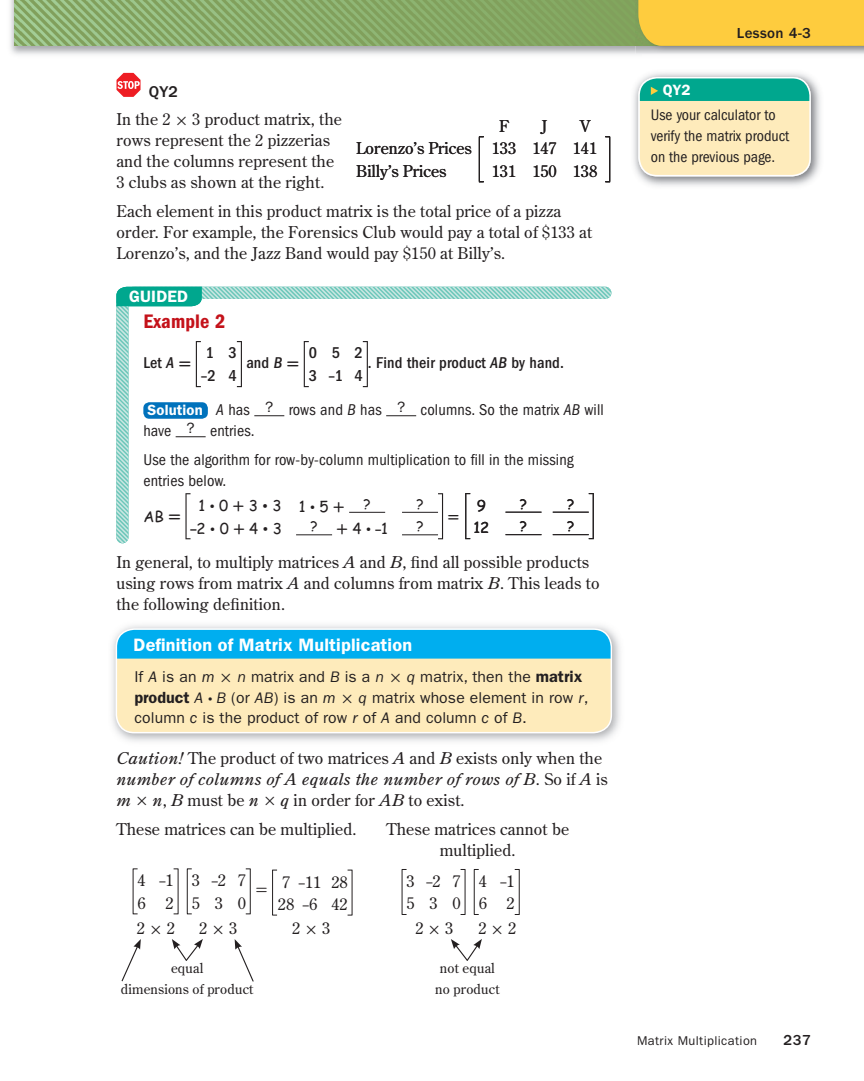
<style>
.page{position:relative;width:864px;height:1081px;background:#fff}
.page>*{position:absolute;margin:0;border:0;box-sizing:border-box;transform-origin:0 0}
.t1{font:20.25px "ITC Franklin Gothic Std Dm Cd";letter-spacing:.01em;color:#c4121a}
.t2{font:600 18px "ITC Franklin Gothic Std";letter-spacing:.01em;color:#fff}
.t3{font:600 16.5px "ITC Franklin Gothic Std";letter-spacing:.01em;color:#fff}
.t4{font:16.2px/21px "Century Old Style Std";letter-spacing:.01em;color:#231f20}
.t5{font:condensed 16.2px/21px "ITC Franklin Gothic Std";letter-spacing:.01em;color:#231f20}
.t6{font:500 condensed 16.2px/22.5px "ITC Franklin Gothic Std";letter-spacing:.01em;color:#231f20;text-align:center}
.t7{font:15.75px/21px "ITC Franklin Gothic Std";letter-spacing:.01em;color:#231f20}
.t8{font:condensed 15.75px/21px "ITC Franklin Gothic Std";color:#231f20}
.t9{font:15px "Comic Sans MS";color:#231f20}
.t10{font:500 15px "ITC Franklin Gothic Std";letter-spacing:.025em;color:#231f20}
.t11{font:700 15px "Uni Math";color:#231f20}
.t12{font:600 15px "ITC Franklin Gothic Std";color:#fff}
.t13{font:13.8px "Comic Sans MS";color:#231f20}
.t14{font:13.5px/21px "Century Old Style Std";letter-spacing:.01em;color:#231f20;text-align:center}
.t15{font:12.75px "ITC Franklin Gothic Std";letter-spacing:.03em;color:#231f20}
.s1{font-family:"ITC Franklin Gothic Std";font-weight:500}
.s2{font-family:"Uni Math"}
.s3{font-style:italic}
.s4{font-family:"Uni Math";font-weight:700;font-stretch:normal}
.s5{font-weight:600;font-stretch:normal;font-size:14.85px;color:#fff}
.s6{font-family:"Uni Math";font-weight:700;font-size:16.2px}
.s7{font-family:"Uni Math";font-weight:600}
.s8{font-family:"Uni Math";font-weight:700}
.s9{font-family:"Uni Math";font-weight:600;font-size:16.2px}
.s10{font-size:13.8px}
.s11{font-family:"Comic Sans MS";font-weight:400;font-size:13.8px}
.s12{font-family:"Comic Sans MS";font-weight:400}
.s13{font-weight:600}
.s14{font-family:"Uni Math";font-size:16.2px}
.s15{font-weight:600;font-size:16.2px}
</style>
<div class="page">
<img style="left:10px;top:0;width:632px;height:55px">
<img style="left:14px;top:0;width:621px;height:46px">
<svg style="left:117px;top:73px;width:24px;height:24px"></svg>
<div style="left:116px;top:629px;width:495px;height:103px;background:#feebbb;border-radius:18px"></div>
<div style="left:116px;top:629px;width:495px;height:29px;background:#00aeef"></div>
<div style="left:116px;top:628px;width:496px;height:105px;border:2px solid #fff;border-radius:18px"></div>
<svg style="left:133px;top:868px;width:5px;height:46px"></svg>
<svg style="left:174px;top:868px;width:5px;height:46px"></svg>
<svg style="left:187px;top:868px;width:5px;height:46px"></svg>
<svg style="left:246px;top:868px;width:5px;height:46px"></svg>
<svg style="left:272px;top:869px;width:5px;height:46px"></svg>
<svg style="left:348px;top:869px;width:5px;height:46px"></svg>
<svg style="left:402px;top:869px;width:5px;height:46px"></svg>
<svg style="left:461px;top:869px;width:5px;height:46px"></svg>
<svg style="left:474px;top:869px;width:5px;height:46px"></svg>
<svg style="left:515px;top:869px;width:5px;height:46px"></svg>
<img style="left:633px;top:72px;width:188px;height:114px">
<svg style="left:638px;top:77px;width:173px;height:99px;background:#c6dbb1"></svg>
<div style="left:638px;top:77px;width:173px;height:99px;border:2px solid #fff;border-radius:18px"></div>
<svg style="left:479px;top:136px;width:5px;height:46px"></svg>
<svg style="left:605px;top:136px;width:5px;height:46px"></svg>
<svg style="left:116px;top:287px;width:495px;height:256px"></svg>
<div style="left:116px;top:287px;width:86px;height:19px;background:#00a78e"></div>
<svg style="left:465px;top:493px;width:5px;height:46px"></svg>
<svg style="left:589px;top:493px;width:5px;height:46px"></svg>
<hr style="left:506px;top:512px;width:36px;height:1px;background:#231f20">
<hr style="left:553px;top:512px;width:36px;height:1px;background:#231f20">
<hr style="left:506px;top:534px;width:36px;height:1px;background:#231f20">
<hr style="left:553px;top:534px;width:36px;height:1px;background:#231f20">
<svg style="left:172px;top:939px;width:31px;height:22px"></svg>
<svg style="left:121px;top:939px;width:20px;height:43px"></svg>
<svg style="left:235px;top:939px;width:19px;height:43px"></svg>
<svg style="left:451px;top:939px;width:31px;height:22px"></svg>
<div style="left:638px;top:0;width:226px;height:46px;background:#fecc3e"></div>
<p class="t4" style="left:116px;top:78px;width:227px;line-height:28.5px;text-indent:33px"><span class="s1">QY2<br></span>In the 2 <span class="s2">×</span> 3 product matrix, the</p>
<p class="t4" style="left:116px;top:131px;width:219px">rows represent the 2 pizzerias and the columns represent the<br>3 clubs as shown at the right.</p>
<p class="t4" style="left:116px;top:201px;width:477px">Each element in this product matrix is the total price of a pizza order. For example, the Forensics Club would pay a total of $133 at<br>Lorenzo’s, and the Jazz Band would pay $150 at Billy’s.</p>
<p class="t4" style="left:356px;top:116px;width:242px;line-height:22.5px;text-indent:223px">V<br>Lorenzo’s Prices 133 147 141<br>Billy’s Prices</p>
<p class="t4" style="left:499px;top:116px;width:11px">F</p>
<p class="t4" style="left:541px;top:116px;width:8px">J</p>
<p class="t4" style="left:492px;top:161px;width:107px">131 150 138</p>
<p class="t3" style="left:129px;top:291px;width:60px">GUIDED</p>
<p class="t1" style="left:144px;top:314px;width:83px">Example 2</p>
<p class="t6" style="left:143px;top:353px;width:50px">Let <span class="s3">A</span> <span class="s4">=</span></p>
<p class="t6" style="left:201px;top:343px;width:37px">1 3 –2 4</p>
<p class="t6" style="left:246px;top:353px;width:55px">and <span class="s3">B</span> <span class="s4">=</span></p>
<p class="t6" style="left:309px;top:343px;width:56px;text-align:left">052<br>3–14</p>
<p class="t6" style="left:368px;top:353px;width:198px">. Find their product <span class="s3">AB</span> by hand.</p>
<p class="t5" style="left:143px;top:400px;width:462px"><span class="s5">Solution</span> <span class="s3">A</span> has <sup>?</sup> rows and <span class="s3">B</span> has <sup>?</sup> columns. So the matrix <span class="s3">AB</span> will have <sup>?</sup> entries.</p>
<p class="t5" style="left:143px;top:450px;width:432px">Use the algorithm for row-by-column multiplication to fill in the missing entries below.</p>
<p class="t9" style="left:143px;top:510px;width:39px">AB <span class="s6">=</span></p>
<p class="t9" style="left:477px;top:499px;width:11px">9</p>
<p class="t13" style="left:520px;top:498px;width:9px">?</p>
<p class="t13" style="left:567px;top:498px;width:9px">?</p>
<p class="t9" style="left:474px;top:522px;width:17px">12</p>
<p class="t13" style="left:520px;top:520px;width:9px">?</p>
<p class="t13" style="left:567px;top:520px;width:9px">?</p>
<p class="t9" style="left:199px;top:499px;width:174px">1 <span class="s7">·</span> 0 <span class="s8">+</span> 3 <span class="s9">·</span> 31 <span class="s7">·</span> 5 <span class="s8">+</span><span class="s10">?</span></p>
<p class="t13" style="left:416px;top:498px;width:9px">?</p>
<p class="t9" style="left:191px;top:522px;width:93px"><span class="s6">–</span>2 <span class="s7">·</span> 0 <span class="s8">+</span> 4 <span class="s9">·</span> 3</p>
<p class="t11" style="left:310px;top:522px;width:79px"><span class="s11">?</span> + <span class="s12">4</span> <span class="s13">·</span> –<span class="s12">1</span></p>
<p class="t13" style="left:416px;top:521px;width:9px">?</p>
<p class="t11" style="left:447px;top:509px;width:13px">=</p>
<p class="t4" style="left:116px;top:552px;width:485px">In general, to multiply matrices <span class="s3">A</span> and <span class="s3">B</span>, find all possible products using rows from matrix <span class="s3">A</span> and columns from matrix <span class="s3">B</span>. This leads to the following definition.</p>
<p class="t2" style="left:134px;top:638px;width:280px">Definition of Matrix Multiplication</p>
<p class="t7" style="left:134px;top:668px;width:456px">If <span class="s3">A</span> is an <span class="s3">m</span> <span class="s14">×</span> <span class="s3">n</span> matrix and <span class="s3">B</span> is a <span class="s3">n</span> <span class="s14">×</span> <span class="s3">q</span> matrix, then the <span class="s15">matrix product</span> <span class="s3">A</span> <span class="s14">·</span> <span class="s3">B</span> (or <span class="s3">AB</span>) is an <span class="s3">m</span> <span class="s14">×</span> <span class="s3">q</span> matrix whose element in row <span class="s3">r</span>,</p>
<p class="t7" style="left:134px;top:708px;width:394px">column <span class="s3">c</span> is the product of row <span class="s3">r</span> of <span class="s3">A</span> and column <span class="s3">c</span> of <span class="s3">B</span>.</p>
<p class="t4" style="left:116px;top:749px;width:493px"><span class="s3">Caution!</span> The product of two matrices <span class="s3">A</span> and <span class="s3">B</span> exists only when the <span class="s3">number of columns of A equals the number of rows of B</span>. So if <span class="s3">A</span> is <span class="s3">m</span> <span class="s2">×</span> <span class="s3">n</span>, <span class="s3">B</span> must be <span class="s3">n</span> <span class="s2">×</span> <span class="s3">q</span> in order for <span class="s3">AB</span> to exist.</p>
<p class="t4" style="left:116px;top:819px;width:242px">These matrices can be multiplied.</p>
<p class="t4" style="left:386px;top:819px;width:184px;text-align:center">These matrices cannot be multiplied.</p>
<p class="t4" style="left:138px;top:870px;width:38px;line-height:22.5px">4 <span class="s2">–</span>1<br>6 2</p>
<p class="t4" style="left:192px;top:870px;width:56px;line-height:22.5px">3<span class="s2">–</span>27<br>530</p>
<p class="t4" style="left:255px;top:871px;width:94px;line-height:22.5px;text-align:right"><span class="s2">=</span> 7 <span class="s2">–</span>11 28<br>28 <span class="s2">–</span>6 42</p>
<p class="t4" style="left:407px;top:871px;width:56px;line-height:22.5px">3<span class="s2">–</span>27<br>530</p>
<p class="t4" style="left:479px;top:871px;width:38px;line-height:22.5px">4 <span class="s2">–</span>1<br>6 2</p>
<p class="t4" style="left:137px;top:918px;width:39px">2 <span class="s2">×</span> 2</p>
<p class="t4" style="left:199px;top:918px;width:39px">2 <span class="s2">×</span> 3</p>
<p class="t4" style="left:292px;top:918px;width:39px">2 <span class="s2">×</span> 3</p>
<p class="t4" style="left:415px;top:918px;width:39px">2 <span class="s2">×</span> 3</p>
<p class="t4" style="left:478px;top:918px;width:39px">2 <span class="s2">×</span> 2</p>
<p class="t14" style="left:121px;top:958px;width:134px">equal<br>dimensions of product</p>
<p class="t14" style="left:435px;top:958px;width:66px">not equal no product</p>
<p class="t10" style="left:737px;top:28px;width:76px">Lesson 4-3</p>
<p class="t12" style="left:663px;top:85px;width:29px">QY2</p>
<p class="t8" style="left:651px;top:106px;width:140px">Use your calculator to verify the matrix product on the previous page.</p>
<p class="t15" style="left:637px;top:1036px;width:122px">Matrix Multiplication</p>
<p class="t10" style="left:784px;top:1035px;width:29px">237</p>
</div>
